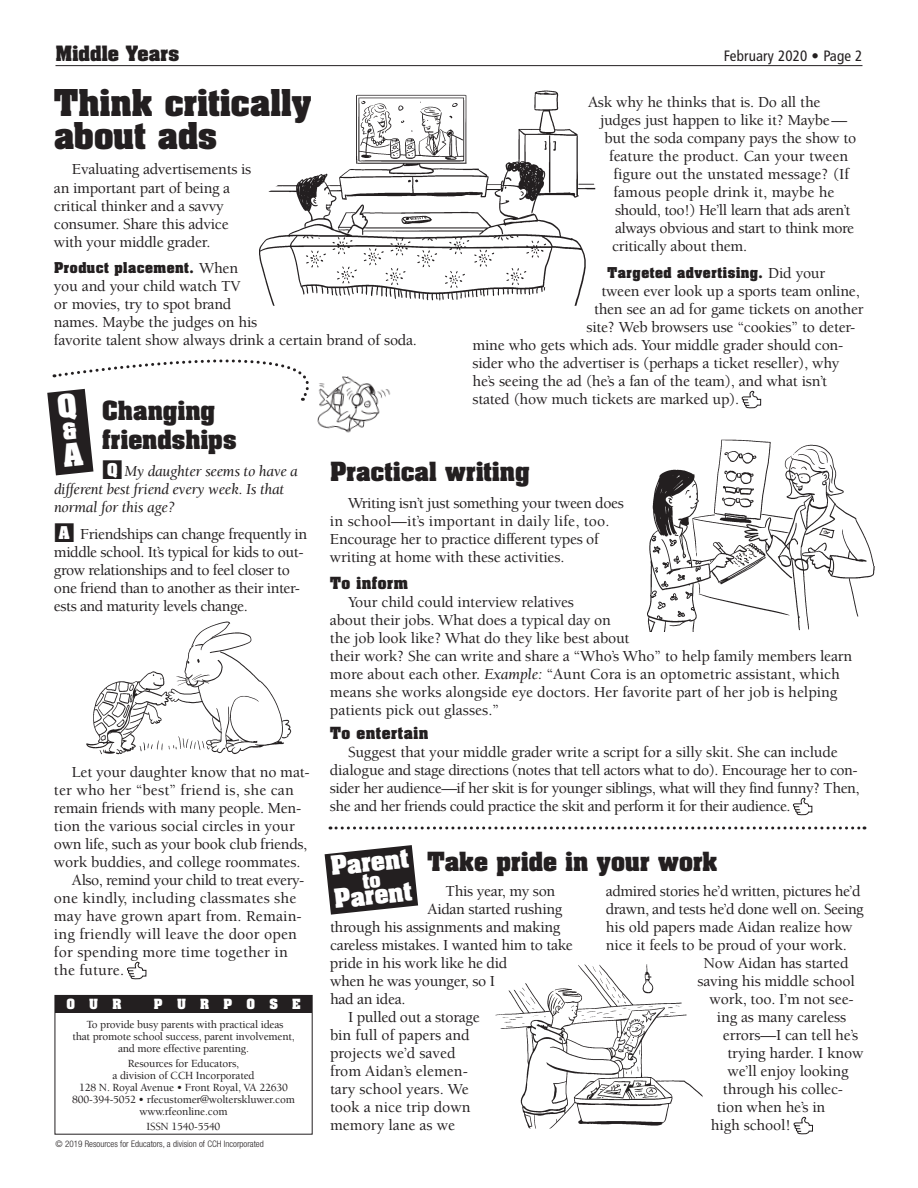
<style>
.page{position:relative;width:918px;height:1188px;background:#fff}
.page>*{position:absolute;margin:0;border:0;box-sizing:border-box;transform-origin:0 0}
.t1{font:700 31.5px "Aachen";color:#231f20}
.t2{font:700 22.5px/28.5px "Aachen";color:#231f20}
.t3{font:700 22.5px "Aachen";color:#fff}
.t4{font:700 18px "Aachen";color:#231f20}
.t5{font:500 15.75px/18px "Berkeley Std";letter-spacing:-.015em;color:#231f20}
.t6{font:500 15.75px "Berkeley Std";letter-spacing:.01em;color:#231f20}
.t7{font:italic 15.75px/18px "Berkeley Std";letter-spacing:-.015em;color:#231f20}
.t8{font:condensed 15px "Frutiger LT Pro";letter-spacing:.01em;color:#231f20}
.t9{font:700 14.25px "Aachen";letter-spacing:.035em;color:#231f20}
.t10{font:700 12.75px "Aachen";letter-spacing:.04em;color:#231f20}
.t11{font:700 12px "Aachen";letter-spacing:1.195em;color:#fff}
.t12{font:500 11.25px/12px "Berkeley Std";letter-spacing:-.015em;color:#231f20;text-align:center}
.t13{font:300 condensed 9px "Helvetica Neue";color:#231f20}
.s1{font-family:"Berkeley Std";font-weight:500;font-size:15.75px}
.s2{font-family:"Aachen";font-weight:700;font-style:normal;font-size:15px;color:#fff}
.s3{font-weight:400;font-style:italic}
.s4{font-family:"Aachen";font-weight:700;font-size:15px;color:#fff}
</style>
<div class="page">
<svg style="left:330px;top:826px;width:535px;height:4px"></svg>
<hr style="left:56px;top:65px;width:806px;height:1px;background:#231f20">
<div style="left:55px;top:995px;width:257px;height:18px;background:#231f20"></div>
<img style="left:259px;top:90px;width:336px;height:216px">
<img style="left:336px;top:376px;width:55px;height:57px">
<svg style="left:742px;top:390px;width:19px;height:19px"></svg>
<img style="left:647px;top:439px;width:228px;height:193px">
<svg style="left:793px;top:797px;width:19px;height:19px"></svg>
<img style="left:86px;top:621px;width:206px;height:134px">
<svg style="left:127px;top:961px;width:20px;height:19px"></svg>
<img style="left:495px;top:964px;width:208px;height:165px">
<svg style="left:794px;top:1116px;width:19px;height:19px"></svg>
<svg style="left:47px;top:359px;width:289px;height:116px"></svg>
<svg style="left:325px;top:845px;width:93px;height:70px"></svg>
<h1 class="t4" style="left:56px;top:40px;width:125px">Middle Years</h1>
<h1 class="t8" style="left:724px;top:47px;width:140px">February 2020 • Page 2</h1>
<h2 class="t1" style="left:54px;top:80px;width:259px">Think critically</h2>
<p class="t5" style="left:600px;top:93px;width:249px;text-indent:-12px">Ask why he thinks that is. Do all the judges just happen to like it? Maybe—</p>
<h2 class="t1" style="left:54px;top:113px;width:165px">about ads</h2>
<p class="t5" style="left:605px;top:129px;width:253px">but the soda company pays the show to feature the product. Can your tween</p>
<p class="t5" style="left:72px;top:161px;width:181px">Evaluating advertisements is</p>
<p class="t5" style="left:614px;top:165px;width:237px">figure out the unstated message? (If</p>
<p class="t5" style="left:54px;top:179px;width:178px">an important part of being a</p>
<p class="t5" style="left:614px;top:183px;width:223px">famous people drink it, maybe he</p>
<p class="t5" style="left:54px;top:197px;width:171px">critical thinker and a savvy</p>
<p class="t5" style="left:615px;top:201px;width:237px">should, too!) He’ll learn that ads aren’t</p>
<p class="t5" style="left:54px;top:215px;width:176px">consumer. Share this advice</p>
<p class="t5" style="left:615px;top:219px;width:241px">always obvious and start to think more</p>
<p class="t5" style="left:54px;top:233px;width:158px">with your middle grader.</p>
<p class="t5" style="left:612px;top:237px;width:137px">critically about them.</p>
<p class="t10" style="left:54px;top:259px;width:186px">Product placement. <span class="s1">When</span></p>
<p class="t10" style="left:608px;top:264px;width:219px">Targeted advertising. <span class="s1">Did your</span></p>
<p class="t5" style="left:54px;top:278px;width:188px">you and your child watch TV</p>
<p class="t5" style="left:601px;top:282px;width:260px">tween ever look up a sports team online,</p>
<p class="t5" style="left:54px;top:296px;width:179px">or movies, try to spot brand</p>
<p class="t5" style="left:594px;top:300px;width:271px">then see an ad for game tickets on another</p>
<p class="t5" style="left:54px;top:314px;width:205px">names. Maybe the judges on his</p>
<p class="t5" style="left:587px;top:318px;width:270px">site? Web browsers use “cookies” to deter-</p>
<p class="t5" style="left:54px;top:332px;width:365px">favorite talent show always drink a certain brand of soda.</p>
<p class="t5" style="left:473px;top:336px;width:372px">mine who gets which ads. Your middle grader should con&shy;sider who the advertiser is (perhaps a ticket reseller), why</p>
<h2 class="t2" style="left:102px;top:396px;width:136px">Changing friendships</h2>
<p class="t7" style="left:102px;top:462px;width:197px">■<span class="s2">Q</span> My daughter seems to have a</p>
<p class="t5" style="left:473px;top:372px;width:356px">he’s seeing the ad (he’s a fan of the team), and what isn’t stated (how much tickets are marked up).</p>
<h2 class="t2" style="left:330px;top:457px;width:201px">Practical writing</h2>
<p class="t5" style="left:330px;top:494px;width:295px;text-indent:18px">Writing isn’t just something your tween does in school—it’s important in daily life, too.<br>Encourage her to practice different types of writing at home with these activities.</p>
<p class="t9" style="left:330px;top:573px;width:80px">To inform</p>
<p class="t5" style="left:330px;top:593px;width:524px;text-indent:18px">Your child could interview relatives<br>about their jobs. What does a typical day on<br>the job look like? What do they like best about<br>their work? She can write and share a “Who’s Who” to help family members learn more about each other. <span class="s3">Example:</span> “Aunt Cora is an optometric assistant, which means she works alongside eye doctors. Her favorite part of her job is helping patients pick out glasses.”</p>
<p class="t9" style="left:330px;top:723px;width:100px">To entertain</p>
<p class="t5" style="left:330px;top:743px;width:531px;text-indent:18px">Suggest that your middle grader write a script for a silly skit. She can include dialogue and stage directions (notes that tell actors what to do). Encourage her to con&shy;sider her audience—if her skit is for younger siblings, what will they find funny? Then, she and her friends could practice the skit and perform it for their audience.</p>
<h2 class="t3" style="left:329px;top:850px;width:80px;rotate:-6deg">Parent</h2>
<h2 class="t3" style="left:333px;top:883px;width:80px;rotate:-6deg">Parent</h2>
<p class="t7" style="left:54px;top:480px;width:232px">different best friend every week. Is that normal for this age?</p>
<p class="t5" style="left:54px;top:525px;width:255px">■<span class="s4">A</span> Friendships can change frequently in middle school. It’s typical for kids to out&shy;grow relationships and to feel closer to one friend than to another as their inter&shy;ests and maturity levels change.</p>
<p class="t5" style="left:72px;top:763px;width:239px">Let your daughter know that no mat-</p>
<p class="t6" style="left:54px;top:782px;width:241px">ter who her “best” friend is, she can</p>
<p class="t5" style="left:54px;top:799px;width:249px">remain friends with many people. Men-</p>
<p class="t5" style="left:54px;top:817px;width:242px">tion the various social circles in your</p>
<p class="t5" style="left:54px;top:835px;width:255px">own life, such as your book club friends,</p>
<p class="t5" style="left:54px;top:853px;width:248px">work buddies, and college roommates.</p>
<p class="t5" style="left:72px;top:871px;width:234px">Also, remind your child to treat every-</p>
<p class="t6" style="left:54px;top:890px;width:244px">one kindly, including classmates she</p>
<p class="t6" style="left:54px;top:908px;width:249px">may have grown apart from. Remain-</p>
<p class="t6" style="left:54px;top:926px;width:245px">ing friendly will leave the door open</p>
<p class="t6" style="left:54px;top:944px;width:235px">for spending more time together in</p>
<h2 class="t2" style="left:428px;top:846px;width:291px">Take pride in your work</h2>
<p class="t5" style="left:446px;top:882px;width:111px">This year, my son</p>
<p class="t5" style="left:606px;top:882px;width:256px">admired stories he’d written, pictures he’d</p>
<p class="t5" style="left:427px;top:900px;width:136px">Aidan started rushing</p>
<p class="t5" style="left:606px;top:900px;width:259px">drawn, and tests he’d done well on. Seeing</p>
<p class="t5" style="left:330px;top:918px;width:232px">through his assignments and making</p>
<p class="t5" style="left:606px;top:918px;width:248px">his old papers made Aidan realize how</p>
<p class="t5" style="left:330px;top:936px;width:244px">careless mistakes. I wanted him to take</p>
<p class="t5" style="left:606px;top:936px;width:243px">nice it feels to be proud of your work.</p>
<p class="t5" style="left:330px;top:954px;width:179px">pride in his work like he did</p>
<p class="t5" style="left:703px;top:954px;width:147px">Now Aidan has started</p>
<p class="t6" style="left:54px;top:962px;width:72px">the future.</p>
<p class="t11" style="left:66px;top:996px;width:57px">OUR</p>
<p class="t11" style="left:154px;top:996px;width:148px">PURPOSE</p>
<p class="t12" style="left:72px;top:1018px;width:224px">To provide busy parents with practical ideas<br>that promote school success, parent involvement, and more effective parenting.</p>
<p class="t12" style="left:72px;top:1057px;width:224px">Resources for Educators,<br>a division of CCH Incorporated<br>128 N. Royal Avenue • Front Royal, VA 22630<br>800-394-5052 • rfecustomer@wolterskluwer.com www.rfeonline.com</p>
<p class="t12" style="left:147px;top:1120px;width:75px">ISSN 1540-5540</p>
<p class="t5" style="left:330px;top:972px;width:167px">when he was younger, so I</p>
<p class="t5" style="left:330px;top:990px;width:77px">had an idea.</p>
<p class="t5" style="left:348px;top:1008px;width:133px">I pulled out a storage</p>
<p class="t5" style="left:330px;top:1026px;width:141px">bin full of papers and</p>
<p class="t5" style="left:330px;top:1044px;width:127px">projects we’d saved</p>
<p class="t5" style="left:330px;top:1062px;width:139px">from Aidan’s elemen-</p>
<p class="t5" style="left:330px;top:1080px;width:140px">tary school years. We</p>
<p class="t5" style="left:330px;top:1098px;width:142px">took a nice trip down</p>
<p class="t5" style="left:330px;top:1116px;width:127px">memory lane as we</p>
<p class="t5" style="left:697px;top:972px;width:159px">saving his middle school</p>
<p class="t5" style="left:709px;top:990px;width:146px">work, too. I’m not see-</p>
<p class="t5" style="left:717px;top:1008px;width:131px">ing as many careless</p>
<p class="t5" style="left:723px;top:1026px;width:137px">errors—I can tell he’s</p>
<p class="t5" style="left:727px;top:1044px;width:137px">trying harder. I know</p>
<p class="t5" style="left:727px;top:1062px;width:123px">we’ll enjoy looking</p>
<p class="t5" style="left:723px;top:1080px;width:122px">through his collec-</p>
<p class="t5" style="left:717px;top:1098px;width:110px">tion when he’s in</p>
<p class="t5" style="left:711px;top:1116px;width:81px">high school!</p>
<p class="t13" style="left:56px;top:1139px;width:210px">© 2019 Resources for Educators, a division of CCH Incorporated</p>
</div>
